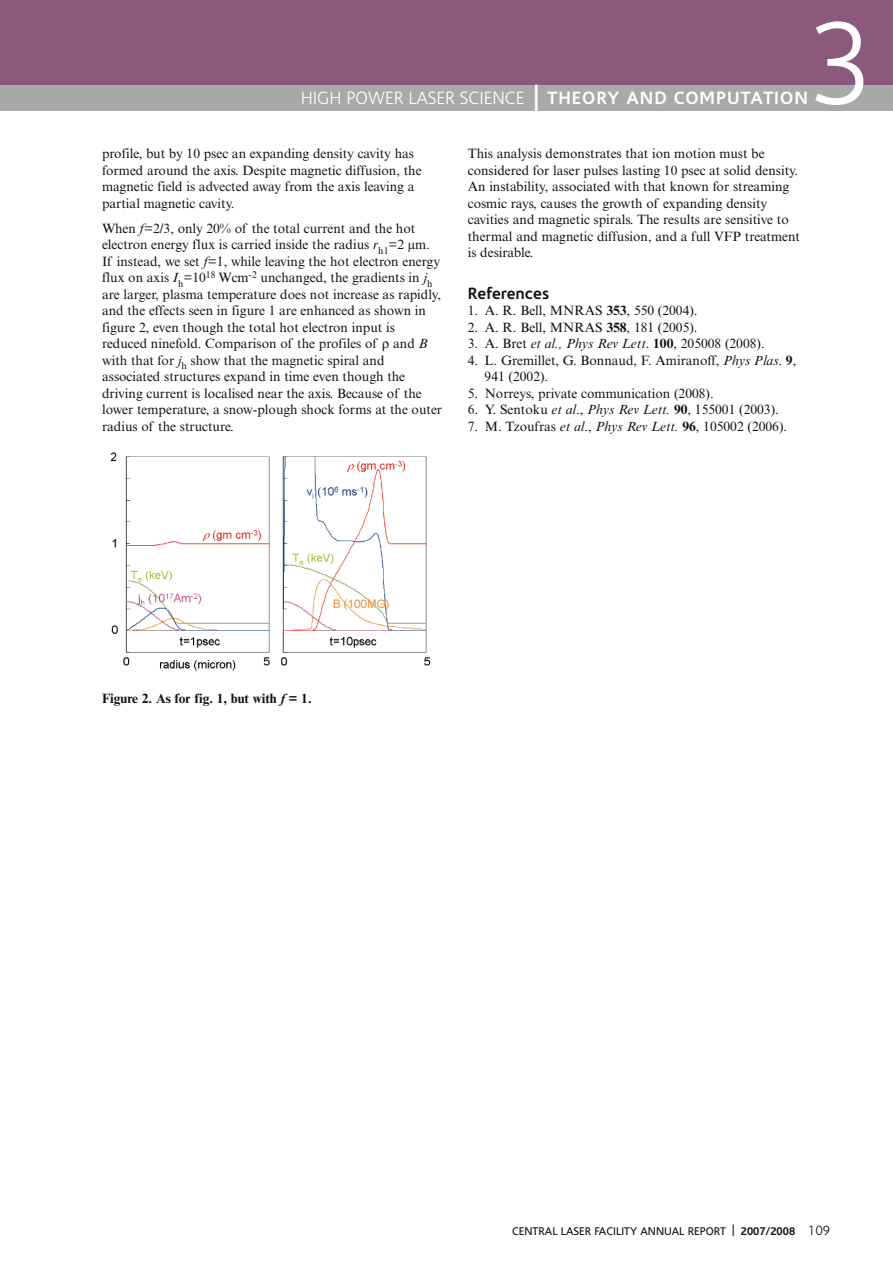
<style>
.page{position:relative;width:893px;height:1263px;background:#fff}
.page>*{position:absolute;margin:0;border:0;box-sizing:border-box;transform-origin:0 0}
.t1{font:300 118.5px "Corisande";color:#fff}
.t2{font:300 18px "Corisande";color:#fff}
.t3{font:700 16.5px "Corisande";color:#121211}
.t4{font:13.5px/16.5px "Times NRMT";color:#121211}
.t5{font:700 13.5px "Times NRMT";color:#121211}
.t6{font:11.25px "Corisande";color:#121211}
.s1{font-weight:400;font-size:27px}
.s2{font-weight:700}
.s3{font-style:italic}
.s4{font-weight:300;font-size:13.5px}
</style>
<div class="page">
<div style="left:0;top:0;width:893px;height:85px;background:#8b597c"></div>
<div style="left:0;top:85px;width:893px;height:26px;background:#a8aaa7"></div>
<img style="left:110px;top:452px;width:321px;height:219px">
<h2 class="t2" style="left:301px;top:90px;width:509px">HIGH POWER LASER SCIENCE <span class="s1">|</span> <span class="s2">THEORY AND COMPUTATION</span></h2>
<h1 class="t1" style="left:808px;top:17px;width:67px">3</h1>
<p class="t4" style="left:102px;top:147px;width:321px">profile, but by 10 psec an expanding density cavity has formed around the axis. Despite magnetic diffusion, the magnetic field is advected away from the axis leaving a partial magnetic cavity.</p>
<p class="t4" style="left:102px;top:221px;width:342px">When <span class="s3">f</span>=2/3, only 20% of the total current and the hot electron energy flux is carried inside the radius <span class="s3">r</span><sub>h1</sub>=2 µm.<br>If instead, we set <span class="s3">f</span>=1, while leaving the hot electron energy flux on axis <span class="s3">I</span><sub>h</sub>=10<sup>18</sup> Wcm<sup>-2</sup> unchanged, the gradients in <span class="s3">j</span><sub>h </sub>are larger, plasma temperature does not increase as rapidly, and the effects seen in figure 1 are enhanced as shown in figure 2, even though the total hot electron input is reduced ninefold. Comparison of the profiles of and <span class="s3">B </span>with that for <span class="s3">j</span><sub>h</sub> show that the magnetic spiral and associated structures expand in time even though the driving current is localised near the axis. Because of the lower temperature, a snow-plough shock forms at the outer radius of the structure.</p>
<p class="t4" style="left:468px;top:147px;width:334px">This analysis demonstrates that ion motion must be considered for laser pulses lasting 10 psec at solid density.<br>An instability, associated with that known for streaming cosmic rays, causes the growth of expanding density cavities and magnetic spirals. The results are sensitive to thermal and magnetic diffusion, and a full VFP treatment is desirable.</p>
<p class="t3" style="left:468px;top:287px;width:83px">References</p>
<p class="t4" style="left:468px;top:304px;width:231px">1. A. R. Bell, MNRAS <span class="s2">353</span>, 550 (2004).</p>
<p class="t4" style="left:468px;top:320px;width:231px">2. A. R. Bell, MNRAS <span class="s2">358</span>, 181 (2005).</p>
<p class="t4" style="left:468px;top:337px;width:298px">3. A. Bret <span class="s3">et al., Phys Rev Lett</span>. <span class="s2">100</span>, 205008 (2008).</p>
<p class="t4" style="left:485px;top:353px;width:313px;text-indent:-17px">4. L. Gremillet, G. Bonnaud, F. Amiranoff, <span class="s3">Phys Plas</span>. <span class="s2">9</span>,<br>941 (2002).</p>
<p class="t4" style="left:468px;top:386px;width:247px">5. Norreys, private communication (2008).</p>
<p class="t4" style="left:468px;top:403px;width:313px">6. Y. Sentoku <span class="s3">et al</span>., <span class="s3">Phys Rev Lett.</span> <span class="s2">90</span>, 155001 (2003).</p>
<p class="t4" style="left:468px;top:419px;width:321px">7. M. Tzoufras <span class="s3">et al</span>., <span class="s3">Phys Rev Lett.</span> <span class="s2">96</span>, 105002 (2006).</p>
<p class="t5" style="left:102px;top:694px;width:211px">Figure 2. As for fig. 1, but with <span class="s3">f</span> = 1.</p>
<p class="t6" style="left:512px;top:1226px;width:320px">CENTRAL LASER FACILITY ANNUAL REPORT | <span class="s2">2007/2008</span> <span class="s4">109</span></p>
</div>
